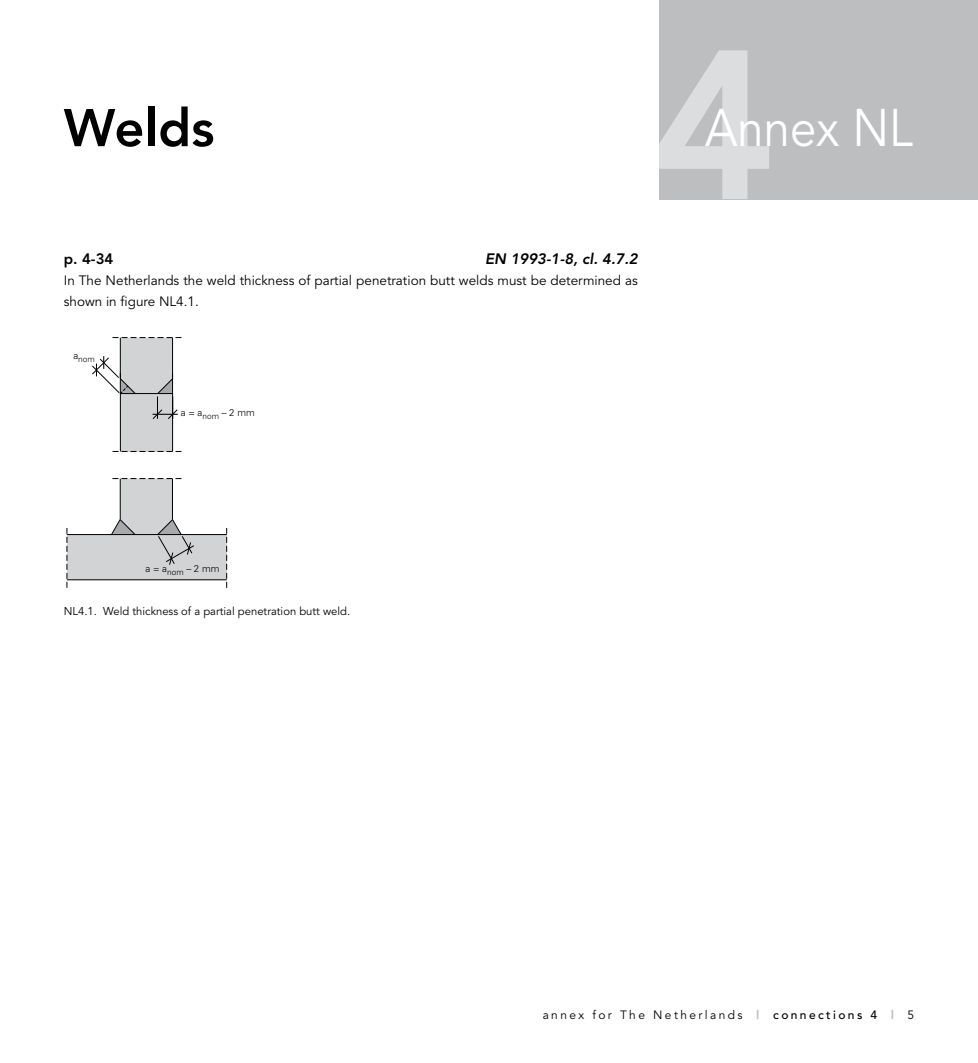
<style>
.page{position:relative;width:978px;height:1063px;background:#fff}
.page>*{position:absolute;margin:0;border:0;box-sizing:border-box;transform-origin:0 0}
.t1{font:52.5px "Avenir";color:#fff;scale:.9 1}
.t2{font:800 52.5px "Avenir";color:#000}
.t3{font:italic 800 15px "Avenir";color:#000}
.t4{font:800 15px "Avenir";color:#000}
.t5{font:13.5px/21px "Avenir";color:#000}
.t6{font:12px "Avenir";letter-spacing:.2em;color:#000}
.t7{font:11.25px "Avenir";color:#000}
.t8{font:300 9.75px "Univers";color:#000}
.t9{font:300 8.25px "Univers";color:#000}
.s1{font-weight:900;color:#bcbec0}
.s2{font-weight:500}
</style>
<div class="page">
<div style="left:120px;top:394px;width:52px;height:57px;background:#d1d3d4"></div>
<svg style="left:113px;top:451px;width:69px;height:1px"></svg>
<div style="left:120px;top:393px;width:53px;height:59px;border:1px solid #000"></div>
<svg style="left:92px;top:337px;width:90px;height:82px"></svg>
<div style="left:67px;top:535px;width:160px;height:45px;background:#d1d3d4"></div>
<svg style="left:67px;top:528px;width:1px;height:60px"></svg>
<svg style="left:226px;top:528px;width:1px;height:60px"></svg>
<hr style="left:67px;top:534px;width:160px;height:1px;background:#000">
<hr style="left:67px;top:579px;width:160px;height:1px;background:#000">
<svg style="left:111px;top:478px;width:83px;height:87px"></svg>
<div style="left:659px;top:0;width:319px;height:199px;background:#bcbec0"></div>
<svg style="left:659px;top:50px;width:110px;height:149px"></svg>
<h1 class="t2" style="left:64px;top:97px;width:152px">Welds</h1>
<p class="t4" style="left:64px;top:250px;width:51px">p. 4-34</p>
<p class="t3" style="left:485px;top:250px;width:154px">EN 1993-1-8, cl. 4.7.2</p>
<p class="t5" style="left:64px;top:270px;width:575px">In The Netherlands the weld thickness of partial penetration butt welds must be determined as shown in figure NL4.1.</p>
<p class="t9" style="left:73px;top:354px;width:23px"><sup>a</sup>nom</p>
<p class="t8" style="left:181px;top:407px;width:75px">a = a<sub>nom</sub> – 2 mm</p>
<p class="t8" style="left:146px;top:563px;width:75px">a = a<sub>nom</sub> – 2 mm</p>
<p class="t7" style="left:64px;top:605px;width:288px">NL4.1. Weld thickness of a partial penetration butt weld.</p>
<h1 class="t1" style="left:705px;top:98px;width:232px">Annex NL</h1>
<p class="t6" style="left:543px;top:1007px;width:373px">annex for The Netherlands <span class="s1">|</span> <span class="s2">connections 4</span> <span class="s1">|</span> 5</p>
</div>
